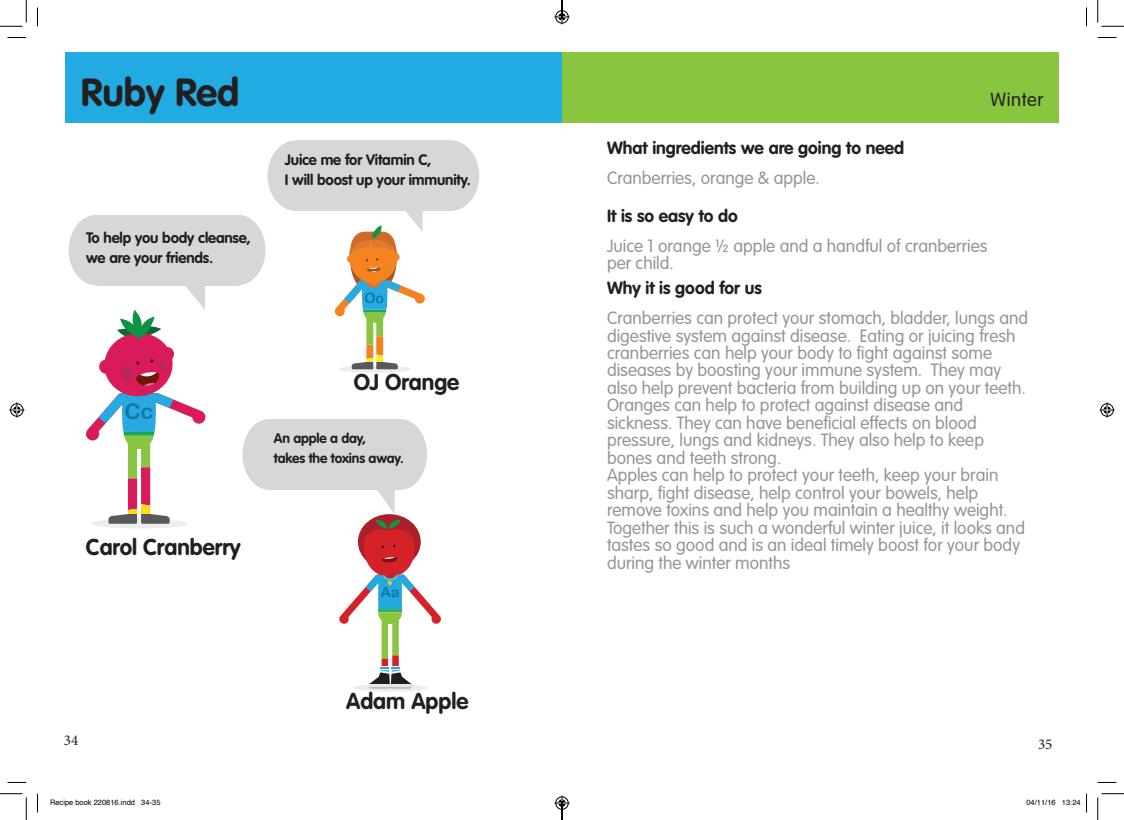
<style>
.page{position:relative;width:1124px;height:820px;background:#fff}
.page>*{position:absolute;margin:0;border:0;box-sizing:border-box;transform-origin:0 0}
.t1{font:700 38.62px "VAG Rounded Std";color:#231f20}
.t2{font:700 22.5px "VAG Rounded Std";color:#231f20}
.t3{font:21.75px "Arial Rounded MT Bold";color:#1277a9}
.t4{font:300 18.75px "VAG Rounded Std";letter-spacing:.03em;color:#231f20}
.t5{font:300 17.5px/17.5px "VAG Rounded Std";color:#939598}
.t6{font:700 17.5px "VAG Rounded Std";color:#231f20}
.t7{font:700 15px/19.9px "VAG Rounded Std";letter-spacing:-.01em;color:#231f20}
.t8{font:15px "Minion Pro";color:#231f20}
.t9{font:14.12px "Arial Rounded MT Bold";color:#1077a9}
.t10{font:14.12px "Arial Rounded MT Bold";color:#1277a9}
.t11{font:700 13.75px/20px "VAG Rounded Std";letter-spacing:-.01em;color:#231f20}
.t12{font:7.5px "Helvetica";color:#000}
</style>
<div class="page">
<div style="left:66px;top:53px;width:496px;height:70px;background:#22abe2"></div>
<div style="left:97px;top:215px;width:142px;height:70px;background:#d9d7d6"></div>
<div style="left:69px;top:215px;width:55px;height:70px;background:#d9d7d6;border-radius:50%"></div>
<div style="left:210px;top:215px;width:55px;height:70px;background:#d9d7d6;border-radius:50%"></div>
<div style="left:128px;top:440px;width:9px;height:38px;background:#8ac541"></div>
<div style="left:141px;top:440px;width:9px;height:27px;background:#8ac541"></div>
<svg style="left:91px;top:467px;width:96px;height:61px"></svg>
<svg style="left:86px;top:283px;width:120px;height:166px"></svg>
<div style="left:269px;top:419px;width:133px;height:70px;background:#d9d7d6"></div>
<div style="left:242px;top:419px;width:53px;height:70px;background:#d9d7d6;border-radius:50%"></div>
<div style="left:375px;top:419px;width:52px;height:70px;background:#d9d7d6;border-radius:50%"></div>
<div style="left:392px;top:655px;width:7px;height:10px;background:#d52128"></div>
<svg style="left:353px;top:665px;width:74px;height:26px"></svg>
<div style="left:382px;top:658px;width:6px;height:7px;background:#d52128"></div>
<svg style="left:339px;top:487px;width:102px;height:171px"></svg>
<div style="left:297px;top:140px;width:154px;height:71px;background:#d9d7d6"></div>
<div style="left:267px;top:140px;width:58px;height:71px;background:#d9d7d6;border-radius:50%"></div>
<div style="left:422px;top:140px;width:57px;height:71px;background:#d9d7d6;border-radius:50%"></div>
<div style="left:366px;top:316px;width:7px;height:28px;background:#8ac541"></div>
<div style="left:376px;top:316px;width:7px;height:20px;background:#8ac541"></div>
<svg style="left:339px;top:336px;width:72px;height:36px"></svg>
<svg style="left:335px;top:211px;width:90px;height:111px"></svg>
<div style="left:562px;top:53px;width:496px;height:70px;background:#89c53f"></div>
<svg style="left:8px;top:37px;width:18px;height:1px"></svg>
<svg style="left:1098px;top:37px;width:18px;height:1px"></svg>
<svg style="left:8px;top:781px;width:18px;height:1px"></svg>
<svg style="left:1098px;top:781px;width:18px;height:1px"></svg>
<svg style="left:37px;top:8px;width:1px;height:18px"></svg>
<svg style="left:37px;top:793px;width:1px;height:19px"></svg>
<svg style="left:1086px;top:8px;width:1px;height:18px"></svg>
<svg style="left:0;top:0;width:27px;height:27px"></svg>
<svg style="left:0;top:793px;width:27px;height:26px"></svg>
<svg style="left:1097px;top:0;width:27px;height:27px"></svg>
<svg style="left:1097px;top:793px;width:27px;height:26px"></svg>
<svg style="left:9px;top:402px;width:15px;height:15px"></svg>
<svg style="left:1099px;top:402px;width:15px;height:15px"></svg>
<svg style="left:1086px;top:793px;width:1px;height:19px"></svg>
<svg style="left:554px;top:0;width:15px;height:24px"></svg>
<svg style="left:554px;top:795px;width:15px;height:24px"></svg>
<h1 class="t1" style="left:81px;top:69px;width:160px">Ruby Red</h1>
<p class="t7" style="left:86px;top:228px;width:166px">To help you body cleanse, we are your friends.</p>
<p class="t7" style="left:285px;top:150px;width:187px">Juice me for Vitamin C,<br>I will boost up your immunity.</p>
<p class="t10" style="left:364px;top:289px;width:21px">Oo</p>
<p class="t3" style="left:124px;top:398px;width:30px">Cc</p>
<p class="t2" style="left:354px;top:369px;width:107px">OJ Orange</p>
<p class="t11" style="left:274px;top:428px;width:131px">An apple a day,<br>takes the toxins away.</p>
<p class="t2" style="left:86px;top:533px;width:156px">Carol Cranberry</p>
<p class="t9" style="left:381px;top:583px;width:20px">Aa</p>
<p class="t2" style="left:346px;top:687px;width:124px">Adam Apple</p>
<p class="t4" style="left:990px;top:88px;width:54px">Winter</p>
<p class="t6" style="left:607px;top:137px;width:299px">What ingredients we are going to need</p>
<p class="t5" style="left:607px;top:170px;width:214px">Cranberries, orange &amp; apple.</p>
<p class="t6" style="left:607px;top:205px;width:132px">It is so easy to do</p>
<p class="t5" style="left:607px;top:237px;width:382px">Juice 1 orange ½ apple and a handful of cranberries per child.</p>
<p class="t6" style="left:607px;top:277px;width:156px">Why it is good for us</p>
<p class="t5" style="left:607px;top:309px;width:423px">Cranberries can protect your stomach, bladder, lungs and digestive system against disease. Eating or juicing fresh cranberries can help your body to fight against some diseases by boosting your immune system. They may also help prevent bacteria from building up on your teeth.<br>Oranges can help to protect against disease and sickness. They can have beneficial effects on blood pressure, lungs and kidneys. They also help to keep bones and teeth strong.<br>Apples can help to protect your teeth, keep your brain sharp, fight disease, help control your bowels, help remove toxins and help you maintain a healthy weight.<br>Together this is such a wonderful winter juice, it looks and tastes so good and is an ideal timely boost for your body during the winter months</p>
<p class="t8" style="left:64px;top:730px;width:16px">34</p>
<p class="t8" style="left:1038px;top:733px;width:16px">35</p>
<p class="t12" style="left:50px;top:796px;width:112px">Recipe book 220816.indd 34-35</p>
<p class="t12" style="left:1026px;top:796px;width:56px">04/11/16 13:24</p>
</div>
